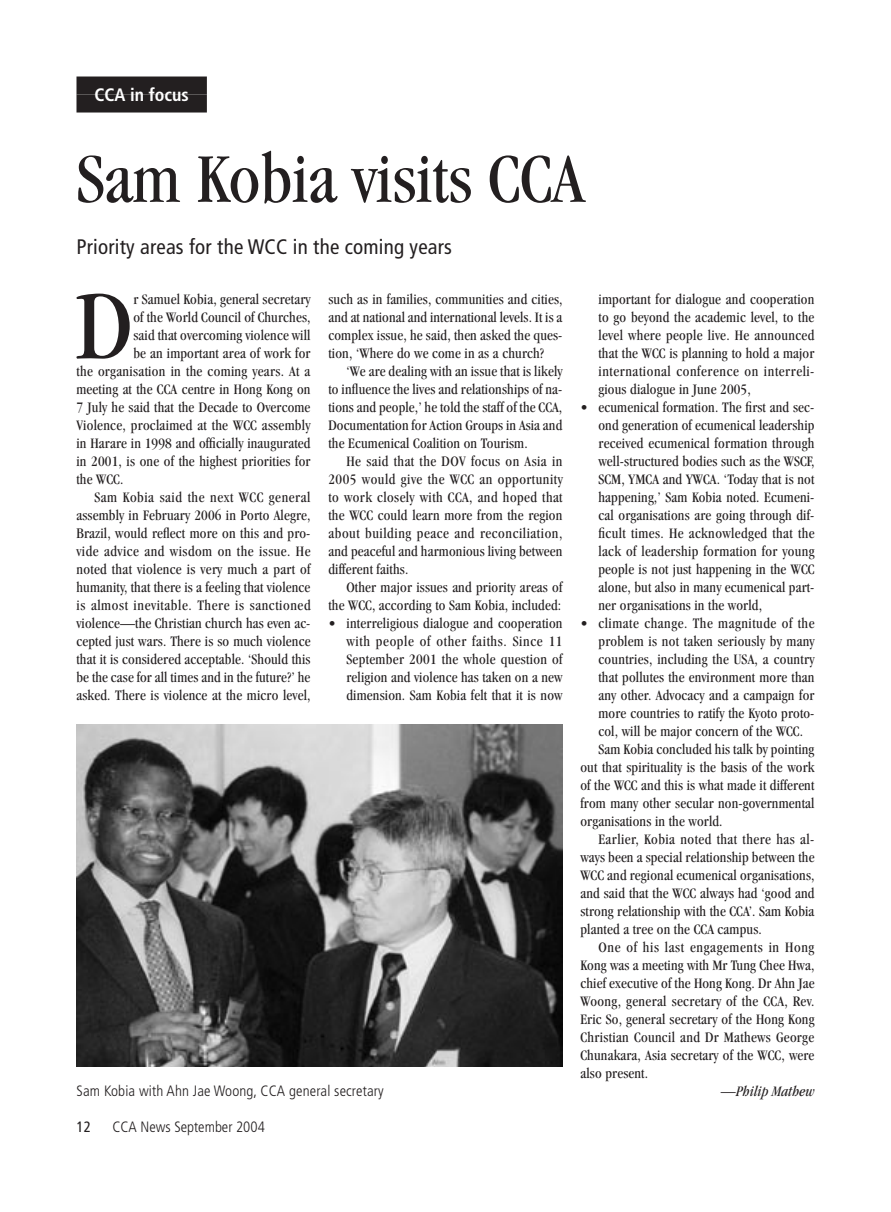
<style>
.page{position:relative;width:891px;height:1212px;background:#fff}
.page>*{position:absolute;margin:0;border:0;box-sizing:border-box;transform-origin:0 0}
.t1{font:condensed 100.65px "Garamond";color:#231f20}
.t2{font:condensed 72px "Garamond";color:#231f20}
.t3{font:condensed 21px "Frutiger";letter-spacing:.01em;color:#231f20}
.t4{font:700 condensed 18px "Frutiger";color:#fff}
.t5{font:condensed 15px/18px "Garamond";letter-spacing:.01em;color:#231f20;text-align:justify}
.t6{font:condensed 15px "Garamond";letter-spacing:.03em;color:#231f20}
.t7{font:condensed 15px "Garamond";letter-spacing:.04em;color:#231f20}
.t8{font:300 condensed 15px "Frutiger";letter-spacing:.01em;color:#231f20}
.t9{font:condensed 15px "Garamond";letter-spacing:.035em;color:#231f20}
.t10{font:italic condensed 15px "Garamond";letter-spacing:.01em;color:#231f20}
.t11{font:condensed 15px "Frutiger";color:#231f20}
</style>
<div class="page">
<div style="left:76px;top:76px;width:131px;height:18px;background:#231f20"></div>
<div style="left:76px;top:94px;width:131px;height:18px;background:#231f20"></div>
<img style="left:76px;top:724px;width:486px;height:342px">
<p class="t4" style="left:94px;top:84px;width:96px">CCA in focus</p>
<h2 class="t2" style="left:76px;top:139px;width:509px">Sam Kobia visits CCA</h2>
<h3 class="t3" style="left:76px;top:235px;width:377px">Priority areas for the WCC in the coming years</h3>
<h1 class="t1" style="left:76px;top:270px;width:57px">D</h1>
<p class="t5" style="left:134px;top:290px;width:178px">r Samuel Kobia, general secretary</p>
<p class="t5" style="left:328px;top:290px;width:236px">such as in families, communities and cities, and at national and international levels. It is a complex issue, he said, then asked the ques&shy;tion, ‘Where do we come in as a church?</p>
<p class="t5" style="left:328px;top:362px;width:236px;text-indent:18px">‘We are dealing with an issue that is likely to influence the lives and relationships of na&shy;tions and people,’ he told the staff of the CCA, Documentation for Action Groups in Asia and the Ecumenical Coalition on Tourism.</p>
<p class="t5" style="left:328px;top:452px;width:236px;text-indent:18px">He said that the DOV focus on Asia in 2005 would give the WCC an opportunity to work closely with CCA, and hoped that the WCC could learn more from the region about building peace and reconciliation, and peaceful and harmonious living between different faiths.</p>
<p class="t5" style="left:328px;top:578px;width:235px;text-align:right">Other major issues and priority areas of the WCC, according to Sam Kobia, included:</p>
<p class="t5" style="left:346px;top:614px;width:218px;text-indent:-18px">• interreligious dialogue and cooperation with people of other faiths. Since 11<br>September 2001 the whole question of religion and violence has taken on a new dimension. Sam Kobia felt that it is now</p>
<p class="t5" style="left:598px;top:290px;width:218px">important for dialogue and cooperation to go beyond the academic level, to the level where people live. He announced that the WCC is planning to hold a major international conference on interreli&shy;gious dialogue in June 2005,</p>
<p class="t5" style="left:599px;top:398px;width:218px;text-indent:-18px">• ecumenical formation. The first and sec&shy;ond generation of ecumenical leadership received ecumenical formation through well-structured bodies such as the WSCF, SCM, YMCA and YWCA. ‘Today that is not happening,’ Sam Kobia noted. Ecumeni&shy;cal organisations are going through dif&shy;ficult times. He acknowledged that the lack of leadership formation for young people is not just happening in the WCC alone, but also in many ecumenical part&shy;ner organisations in the world,</p>
<p class="t9" style="left:581px;top:615px;width:236px">• climate change. The magnitude of the</p>
<p class="t5" style="left:599px;top:632px;width:218px">problem is not taken seriously by many</p>
<p class="t5" style="left:599px;top:650px;width:217px">countries, including the USA, a country</p>
<p class="t5" style="left:599px;top:668px;width:218px">that pollutes the environment more than</p>
<p class="t5" style="left:599px;top:686px;width:218px">any other. Advocacy and a campaign for</p>
<p class="t5" style="left:599px;top:704px;width:217px">more countries to ratify the Kyoto proto-</p>
<p class="t5" style="left:599px;top:722px;width:206px">col, will be major concern of the WCC.</p>
<p class="t5" style="left:599px;top:740px;width:217px">Sam Kobia concluded his talk by pointing</p>
<p class="t5" style="left:581px;top:758px;width:236px">out that spirituality is the basis of the work</p>
<p class="t5" style="left:581px;top:776px;width:235px">of the WCC and this is what made it different</p>
<p class="t5" style="left:581px;top:794px;width:235px">from many other secular non-governmental</p>
<p class="t5" style="left:581px;top:812px;width:144px">organisations in the world.</p>
<p class="t6" style="left:599px;top:831px;width:217px">Earlier, Kobia noted that there has al-</p>
<p class="t5" style="left:580px;top:848px;width:236px">ways been a special relationship between the</p>
<p class="t5" style="left:580px;top:866px;width:236px">WCC and regional ecumenical organisations,</p>
<p class="t5" style="left:580px;top:884px;width:236px">and said that the WCC always had ‘good and</p>
<p class="t5" style="left:580px;top:902px;width:236px">strong relationship with the CCA’. Sam Kobia</p>
<p class="t5" style="left:580px;top:920px;width:183px">planted a tree on the CCA campus.</p>
<p class="t7" style="left:598px;top:939px;width:217px">One of his last engagements in Hong</p>
<p class="t5" style="left:580px;top:956px;width:235px">Kong was a meeting with Mr Tung Chee Hwa,</p>
<p class="t5" style="left:580px;top:974px;width:236px">chief executive of the Hong Kong. Dr Ahn Jae</p>
<p class="t5" style="left:580px;top:992px;width:235px">Woong, general secretary of the CCA, Rev.</p>
<p class="t5" style="left:580px;top:1010px;width:236px">Eric So, general secretary of the Hong Kong</p>
<p class="t5" style="left:580px;top:1028px;width:235px">Christian Council and Dr Mathews George</p>
<p class="t5" style="left:580px;top:1046px;width:235px">Chunakara, Asia secretary of the WCC, were</p>
<p class="t5" style="left:580px;top:1064px;width:69px">also present.</p>
<p class="t5" style="left:134px;top:308px;width:179px">of the World Council of Churches,</p>
<p class="t5" style="left:134px;top:326px;width:179px">said that overcoming violence will</p>
<p class="t5" style="left:134px;top:344px;width:178px">be an important area of work for</p>
<p class="t5" style="left:77px;top:362px;width:235px">the organisation in the coming years. At a</p>
<p class="t5" style="left:77px;top:380px;width:236px">meeting at the CCA centre in Hong Kong on</p>
<p class="t5" style="left:77px;top:398px;width:235px">7 July he said that the Decade to Overcome</p>
<p class="t5" style="left:77px;top:416px;width:235px">Violence, proclaimed at the WCC assembly</p>
<p class="t5" style="left:77px;top:434px;width:236px">in Harare in 1998 and officially inaugurated</p>
<p class="t5" style="left:77px;top:452px;width:235px">in 2001, is one of the highest priorities for</p>
<p class="t5" style="left:77px;top:470px;width:48px">the WCC.</p>
<p class="t9" style="left:95px;top:489px;width:218px">Sam Kobia said the next WCC general</p>
<p class="t5" style="left:77px;top:506px;width:236px">assembly in February 2006 in Porto Alegre,</p>
<p class="t5" style="left:77px;top:524px;width:235px">Brazil, would reflect more on this and pro-</p>
<p class="t6" style="left:76px;top:543px;width:236px">vide advice and wisdom on the issue. He</p>
<p class="t5" style="left:76px;top:560px;width:236px">noted that violence is very much a part of</p>
<p class="t5" style="left:76px;top:578px;width:235px">humanity, that there is a feeling that violence</p>
<p class="t7" style="left:76px;top:597px;width:236px">is almost inevitable. There is sanctioned</p>
<p class="t5" style="left:76px;top:614px;width:236px">violence—the Christian church has even ac-</p>
<p class="t5" style="left:76px;top:632px;width:236px">cepted just wars. There is so much violence</p>
<p class="t5" style="left:76px;top:650px;width:236px">that it is considered acceptable. ‘Should this</p>
<p class="t5" style="left:76px;top:668px;width:235px">be the case for all times and in the future?’ he</p>
<p class="t5" style="left:76px;top:686px;width:236px">asked. There is violence at the micro level,</p>
<p class="t8" style="left:76px;top:1082px;width:309px">Sam Kobia with Ahn Jae Woong, CCA general secretary</p>
<p class="t10" style="left:721px;top:1083px;width:95px">—Philip Mathew</p>
<p class="t11" style="left:76px;top:1118px;width:16px">12</p>
<p class="t8" style="left:112px;top:1118px;width:154px">CCA News September 2004</p>
</div>
